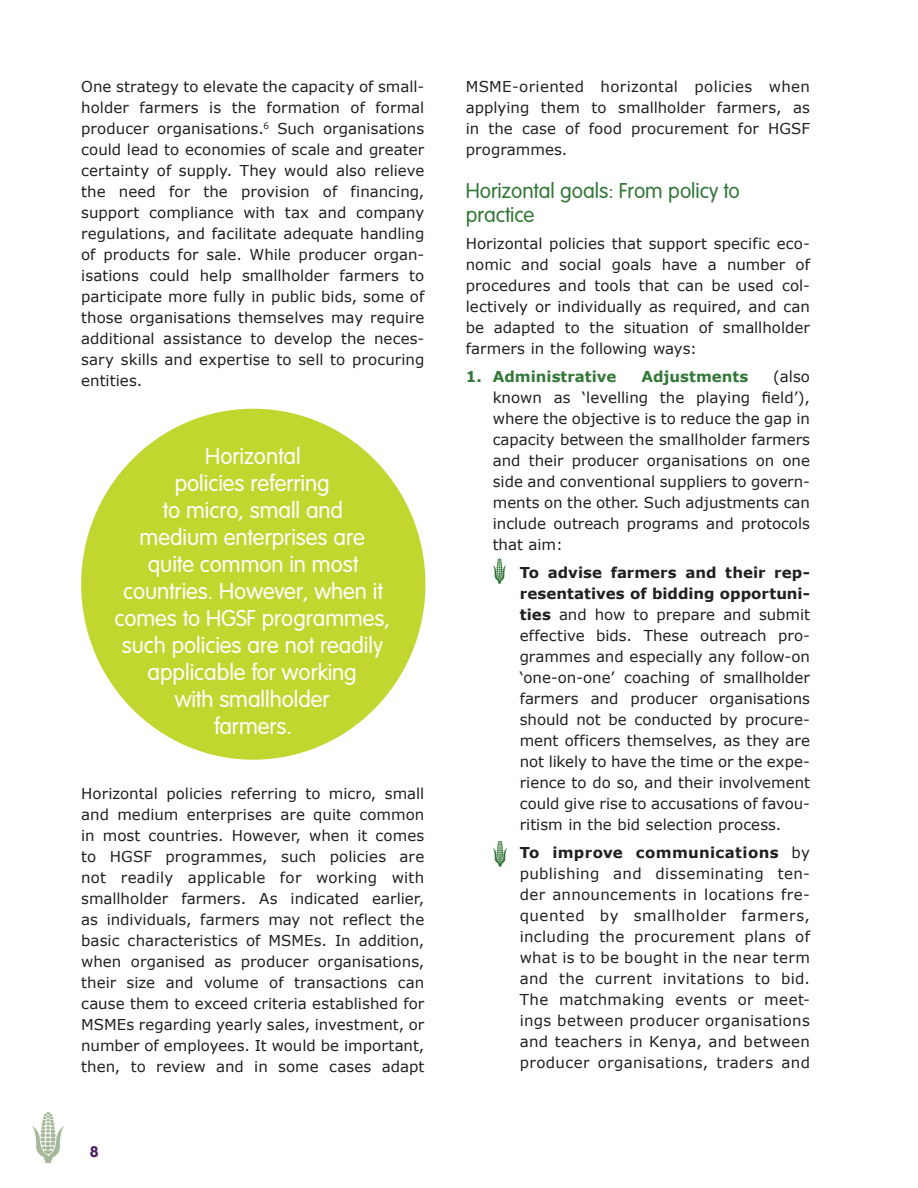
<style>
.page{position:relative;width:918px;height:1188px;background:#fff}
.page>*{position:absolute;margin:0;border:0;box-sizing:border-box;transform-origin:0 0}
.t1{font:22.5px/27px "VAG Rounded Lt";color:#fff;text-align:center}
.t2{font:21px/24px "VAG Rounded Lt";color:#347839}
.t3{font:15px/21px "Verdana";color:#231f20;text-align:justify}
.t4{font:700 15px "Verdana";color:#347839}
.t5{font:15px "VAG Rounded BT";color:#4d2464}
.s1{font-weight:700}
</style>
<div class="page">
<img style="left:33px;top:1113px;width:30px;height:50px">
<div style="left:81px;top:409px;width:344px;height:351px;background:#c1d72f;border-radius:50%"></div>
<img style="left:493px;top:558px;width:13px;height:26px">
<img style="left:493px;top:566px;width:13px;height:15px">
<img style="left:495px;top:841px;width:10px;height:26px">
<img style="left:494px;top:846px;width:12px;height:15px">
<p class="t3" style="left:81px;top:76px;width:345px">One strategy to elevate the capacity of small&shy;holder farmers is the formation of formal producer organisations.<sup>6</sup> Such organisations could lead to economies of scale and greater certainty of supply. They would also relieve the need for the provision of financing, support compliance with tax and company regulations, and facilitate adequate handling of products for sale. While producer organ&shy;isations could help smallholder farmers to participate more fully in public bids, some of those organisations themselves may require additional assistance to develop the neces&shy;sary skills and expertise to sell to procuring entities.</p>
<h1 class="t1" style="left:114px;top:443px;width:277px">Horizontal<br>policies referring<br>to micro, small and<br>medium enterprises are quite common in most countries. However, when it comes to HGSF programmes, such policies are not readily applicable for working<br>with smallholder<br>farmers.</h1>
<p class="t3" style="left:81px;top:783px;width:345px">Horizontal policies referring to micro, small and medium enterprises are quite common in most countries. However, when it comes to HGSF programmes, such policies are not readily applicable for working with smallholder farmers. As indicated earlier, as individuals, farmers may not reflect the basic characteristics of MSMEs. In addition, when organised as producer organisations, their size and volume of transactions can cause them to exceed criteria established for MSMEs regarding yearly sales, investment, or number of employees. It would be important, then, to review and in some cases adapt</p>
<p class="t5" style="left:90px;top:1142px;width:10px">8</p>
<p class="t3" style="left:466px;top:76px;width:346px">MSME-oriented horizontal policies when applying them to smallholder farmers, as in the case of food procurement for HGSF programmes.</p>
<h2 class="t2" style="left:466px;top:178px;width:276px">Horizontal goals: From policy to practice</h2>
<p class="t3" style="left:466px;top:233px;width:346px">Horizontal policies that support specific eco&shy;nomic and social goals have a number of procedures and tools that can be used col&shy;lectively or individually as required, and can be adapted to the situation of smallholder farmers in the following ways:</p>
<p class="t4" style="left:466px;top:367px;width:152px">1. Administrative</p>
<p class="t4" style="left:641px;top:367px;width:108px">Adjustments</p>
<p class="t3" style="left:493px;top:366px;width:319px;text-indent:280px">(also known as ‘levelling the playing field’), where the objective is to reduce the gap in capacity between the smallholder farmers and their producer organisations on one side and conventional suppliers to govern&shy;ments on the other. Such adjustments can include outreach programs and protocols that aim:</p>
<p class="t3" style="left:520px;top:561px;width:292px"><span class="s1">To advise farmers and their rep&shy;resentatives of bidding opportuni&shy;ties</span> and how to prepare and submit effective bids. These outreach pro&shy;grammes and especially any follow-on ‘one-on-one’ coaching of smallholder farmers and producer organisations should not be conducted by procure&shy;ment officers themselves, as they are not likely to have the time or the expe&shy;rience to do so, and their involvement could give rise to accusations of favou&shy;ritism in the bid selection process.</p>
<p class="t3" style="left:520px;top:841px;width:292px"><span class="s1">To improve communications</span> by publishing and disseminating ten&shy;der announcements in locations fre&shy;quented by smallholder farmers, including the procurement plans of what is to be bought in the near term and the current invitations to bid.<br>The matchmaking events or meet&shy;ings between producer organisations and teachers in Kenya, and between producer organisations, traders and</p>
</div>
